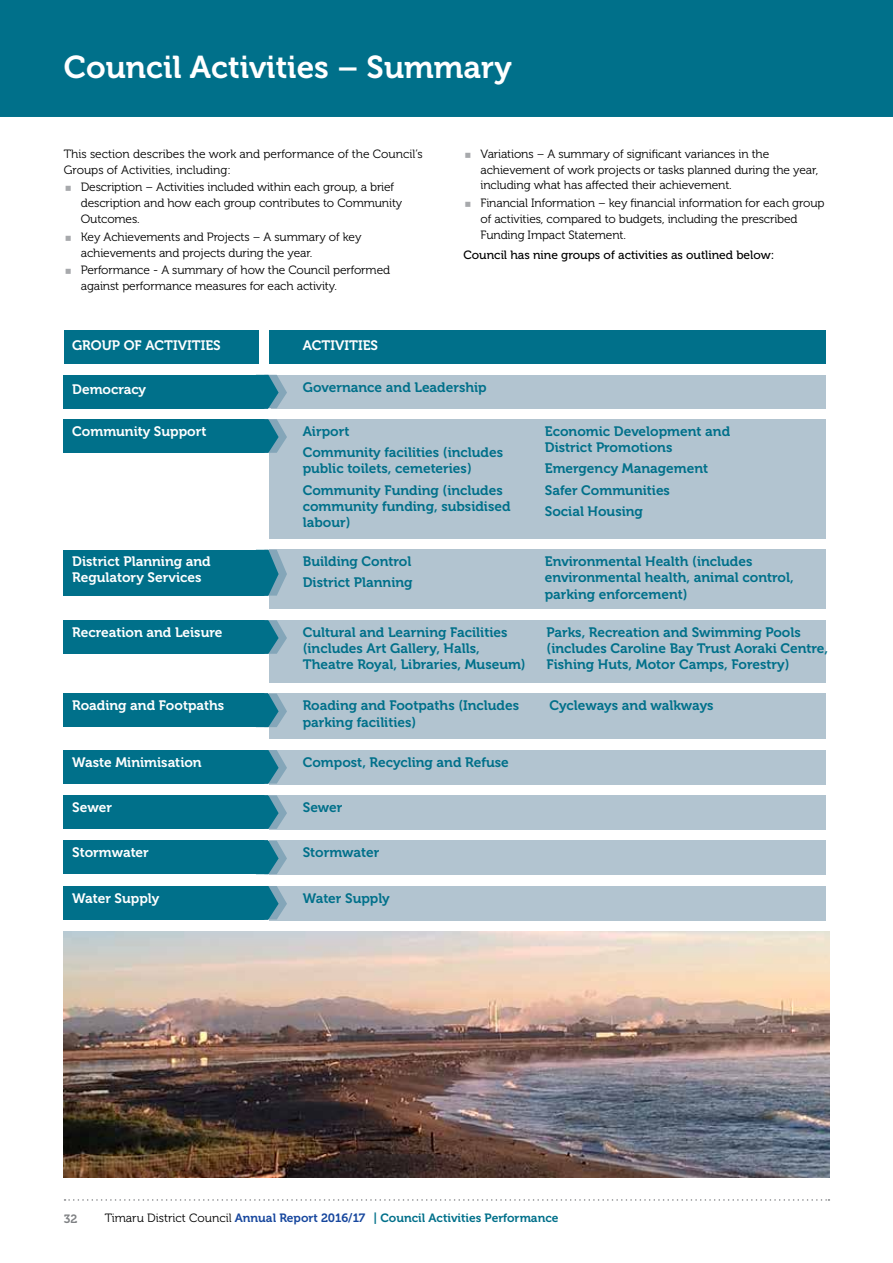
<style>
.page{position:relative;width:893px;height:1263px;background:#fff}
.page>*{position:absolute;margin:0;border:0;box-sizing:border-box;transform-origin:0 0}
.t1{font:31.5px "Museo 700";color:#fff}
.t2{font:13.65px/16.4px "Museo 700";color:#00708a}
.t3{font:13.65px/16.4px "Museo 700";color:#fff}
.t4{font:12px/15.8px "Museo 300";letter-spacing:-.01em;color:#000}
.t5{font:12px "Museo 700";color:#00708a}
.t6{font:12px "Museo 500";color:#000}
.t7{font:12px "Museo 700";color:#808285}
.s1{font-family:"Museo 300";color:#000}
.s2{color:#17479e}
</style>
<div class="page">
<div style="left:0;top:0;width:893px;height:117px;background:#00708a"></div>
<svg style="left:65px;top:1199px;width:764px;height:2px"></svg>
<div style="left:272px;top:375px;width:554px;height:33px;background:#b2c4d0"></div>
<div style="left:64px;top:375px;width:204px;height:33px;background:#00708a"></div>
<svg style="left:268px;top:375px;width:19px;height:33px"></svg>
<div style="left:269px;top:750px;width:557px;height:34px;background:#b2c4d0"></div>
<div style="left:64px;top:750px;width:204px;height:33px;background:#00708a"></div>
<svg style="left:268px;top:750px;width:19px;height:33px"></svg>
<div style="left:269px;top:795px;width:557px;height:35px;background:#b2c4d0"></div>
<div style="left:64px;top:795px;width:204px;height:34px;background:#00708a"></div>
<svg style="left:264px;top:795px;width:23px;height:34px"></svg>
<div style="left:269px;top:840px;width:557px;height:35px;background:#b2c4d0"></div>
<div style="left:64px;top:841px;width:204px;height:33px;background:#00708a"></div>
<svg style="left:268px;top:841px;width:19px;height:33px"></svg>
<div style="left:269px;top:886px;width:557px;height:34px;background:#b2c4d0"></div>
<div style="left:64px;top:886px;width:204px;height:33px;background:#00708a"></div>
<svg style="left:268px;top:886px;width:19px;height:33px"></svg>
<div style="left:64px;top:331px;width:195px;height:33px;background:#00708a"></div>
<div style="left:269px;top:331px;width:557px;height:33px;background:#00708a"></div>
<div style="left:269px;top:549px;width:557px;height:60px;background:#b2c4d0"></div>
<div style="left:64px;top:550px;width:204px;height:45px;background:#00708a"></div>
<svg style="left:256px;top:550px;width:31px;height:46px"></svg>
<div style="left:269px;top:419px;width:557px;height:120px;background:#b2c4d0"></div>
<div style="left:64px;top:419px;width:204px;height:34px;background:#00708a"></div>
<svg style="left:264px;top:419px;width:23px;height:34px"></svg>
<div style="left:269px;top:620px;width:557px;height:63px;background:#b2c4d0"></div>
<div style="left:64px;top:620px;width:204px;height:34px;background:#00708a"></div>
<svg style="left:264px;top:620px;width:23px;height:34px"></svg>
<div style="left:269px;top:694px;width:557px;height:45px;background:#b2c4d0"></div>
<div style="left:64px;top:694px;width:204px;height:33px;background:#00708a"></div>
<svg style="left:268px;top:694px;width:19px;height:33px"></svg>
<img style="left:63px;top:931px;width:767px;height:247px">
<h1 class="t1" style="left:64px;top:49px;width:450px">Council Activities – Summary</h1>
<p class="t4" style="left:64px;top:146px;width:360px">This section describes the work and performance of the Council’s<br>Groups of Activities, including:</p>
<p class="t4" style="left:81px;top:180px;width:323px">Description – Activities included within each group, a brief description and how each group contributes to Community<br>Outcomes.</p>
<p class="t4" style="left:81px;top:229px;width:282px">Key Achievements and Projects – A summary of key achievements and projects during the year.</p>
<p class="t4" style="left:81px;top:263px;width:311px">Performance - A summary of how the Council performed against performance measures for each activity.</p>
<p class="t3" style="left:72px;top:337px;width:150px">GROUP OF ACTIVITIES</p>
<p class="t3" style="left:303px;top:337px;width:77px">ACTIVITIES</p>
<p class="t4" style="left:480px;top:146px;width:339px">Variations – A summary of significant variances in the achievement of work projects or tasks planned during the year, including what has affected their achievement.</p>
<p class="t4" style="left:480px;top:195px;width:345px">Financial Information – key financial information for each group of activities, compared to budgets, including the prescribed<br>Funding Impact Statement.</p>
<p class="t6" style="left:463px;top:248px;width:312px">Council has nine groups of activities as outlined below:</p>
<p class="t3" style="left:72px;top:382px;width:75px">Democracy</p>
<p class="t2" style="left:303px;top:379px;width:185px">Governance and Leadership</p>
<p class="t3" style="left:72px;top:423px;width:136px">Community Support</p>
<p class="t2" style="left:303px;top:421px;width:202px;line-height:21.3px">Airport<br>Community facilities (includes</p>
<p class="t2" style="left:303px;top:458px;width:201px;line-height:21.3px">public toilets, cemeteries)<br>Community Funding (includes</p>
<p class="t2" style="left:303px;top:498px;width:209px">community funding, subsidised labour)</p>
<p class="t2" style="left:545px;top:423px;width:187px">Economic Development and<br>District Promotions</p>
<p class="t2" style="left:545px;top:458px;width:165px;line-height:21.3px">Emergency Management<br>Safer Communities<br>Social Housing</p>
<p class="t3" style="left:72px;top:553px;width:140px">District Planning and<br>Regulatory Services</p>
<p class="t2" style="left:303px;top:551px;width:111px;line-height:21.3px">Building Control<br>District Planning</p>
<p class="t2" style="left:545px;top:553px;width:250px">Environmental Health (includes environmental health, animal control, parking enforcement)</p>
<p class="t3" style="left:72px;top:624px;width:152px">Recreation and Leisure</p>
<p class="t2" style="left:303px;top:624px;width:224px">Cultural and Learning Facilities (includes Art Gallery, Halls,<br>Theatre Royal, Libraries, Museum)</p>
<p class="t2" style="left:547px;top:624px;width:283px">Parks, Recreation and Swimming Pools (includes Caroline Bay Trust Aoraki Centre,<br>Fishing Huts, Motor Camps, Forestry)</p>
<p class="t3" style="left:72px;top:697px;width:154px">Roading and Footpaths</p>
<p class="t2" style="left:303px;top:697px;width:218px">Roading and Footpaths (Includes parking facilities)</p>
<p class="t2" style="left:549px;top:697px;width:166px">Cycleways and walkways</p>
<p class="t3" style="left:72px;top:754px;width:131px">Waste Minimisation</p>
<p class="t2" style="left:303px;top:754px;width:208px">Compost, Recycling and Refuse</p>
<p class="t3" style="left:72px;top:799px;width:41px">Sewer</p>
<p class="t2" style="left:303px;top:799px;width:41px">Sewer</p>
<p class="t3" style="left:72px;top:844px;width:78px">Stormwater</p>
<p class="t2" style="left:303px;top:844px;width:78px">Stormwater</p>
<p class="t3" style="left:72px;top:890px;width:89px">Water Supply</p>
<p class="t2" style="left:303px;top:890px;width:89px">Water Supply</p>
<p class="t7" style="left:64px;top:1212px;width:15px">32</p>
<p class="t5" style="left:105px;top:1211px;width:455px"><span class="s1">Timaru District Council</span> <span class="s2">Annual Report 2016/17</span> | Council Activities Performance</p>
</div>
